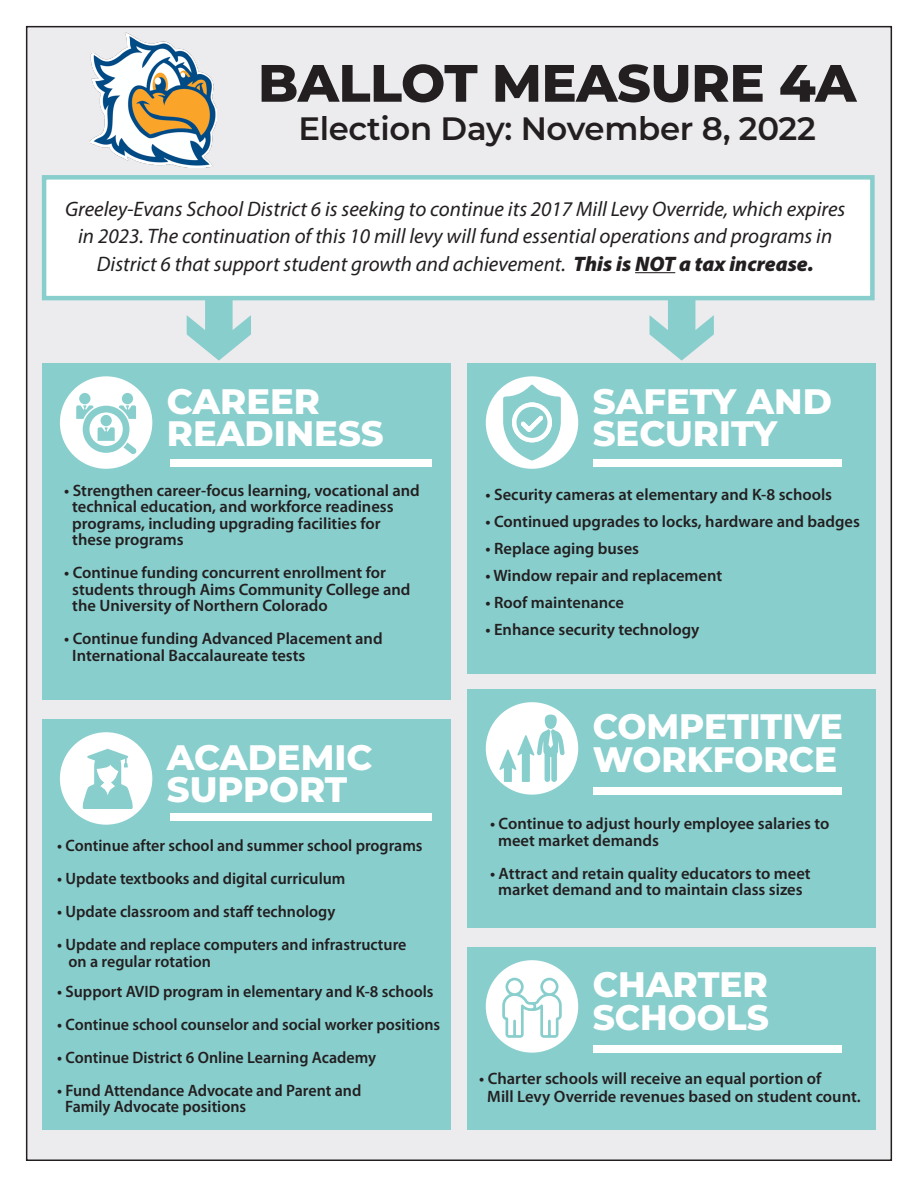
<style>
.page{position:relative;width:918px;height:1188px;background:#fff}
.page>*{position:absolute;margin:0;border:0;box-sizing:border-box;transform-origin:0 0}
.t1{font:800 52.5px "Montserrat";letter-spacing:-.01em;color:#231f20}
.t2{font:800 35.4px "Montserrat";color:#fff}
.t3{font:600 32.4px "Montserrat";letter-spacing:-.01em;color:#231f20}
.t4{font:italic 21px/27.3px "Myriad Pro";color:#231f20;text-align:center}
.t5{font:600 16.5px/16.5px "Myriad Pro";color:#231f20}
.s1{font-weight:900}
</style>
<div class="page">
<div style="left:27px;top:27px;width:864px;height:1133px;background:#ececee"></div>
<div style="left:42px;top:363px;width:408px;height:337px;background:#88cecd"></div>
<div style="left:60px;top:376px;width:92px;height:93px;background:#fff;border-radius:50%"></div>
<div style="left:122px;top:393px;width:11px;height:11px;background:#88cecd;border-radius:50%"></div>
<div style="left:79px;top:393px;width:11px;height:11px;background:#88cecd;border-radius:50%"></div>
<svg style="left:76px;top:405px;width:61px;height:49px"></svg>
<div style="left:42px;top:719px;width:408px;height:410px;background:#88cecd"></div>
<div style="left:468px;top:363px;width:408px;height:310px;background:#88cecd"></div>
<div style="left:486px;top:376px;width:92px;height:93px;background:#fff;border-radius:50%"></div>
<svg style="left:503px;top:385px;width:58px;height:75px"></svg>
<div style="left:468px;top:689px;width:408px;height:239px;background:#88cecd"></div>
<div style="left:468px;top:947px;width:408px;height:182px;background:#88cecd"></div>
<div style="left:486px;top:960px;width:92px;height:93px;background:#fff;border-radius:50%"></div>
<svg style="left:502px;top:978px;width:60px;height:60px"></svg>
<div style="left:486px;top:702px;width:92px;height:93px;background:#fff;border-radius:50%"></div>
<div style="left:545px;top:715px;width:12px;height:14px;background:#88cecd;border-radius:6px"></div>
<svg style="left:499px;top:729px;width:66px;height:53px"></svg>
<div style="left:60px;top:732px;width:92px;height:93px;background:#fff;border-radius:50%"></div>
<svg style="left:82px;top:749px;width:51px;height:60px"></svg>
<div style="left:170px;top:459px;width:261px;height:8px;background:#fff"></div>
<div style="left:170px;top:814px;width:261px;height:7px;background:#fff"></div>
<div style="left:593px;top:787px;width:248px;height:8px;background:#fff"></div>
<div style="left:593px;top:1045px;width:248px;height:7px;background:#fff"></div>
<div style="left:593px;top:459px;width:248px;height:8px;background:#fff"></div>
<svg style="left:187px;top:300px;width:64px;height:61px"></svg>
<svg style="left:650px;top:300px;width:64px;height:61px"></svg>
<div style="left:42px;top:175px;width:833px;height:125px;background:#fff;border:4px solid #88cecd"></div>
<hr style="left:635px;top:272px;width:40px;height:1px;background:#231f20">
<img style="left:90px;top:32px;width:127px;height:135px">
<p class="t1" style="left:258px;top:45px;width:600px">BALLOT MEASURE 4A</p>
<p class="t3" style="left:298px;top:106px;width:519px">Election Day: November 8, 2022</p>
<p class="t4" style="left:65px;top:195px;width:782px">Greeley-Evans School District 6 is seeking to continue its 2017 Mill Levy Override, which expires in 2023. The continuation of this 10 mill levy will fund essential operations and programs in<br>District 6 that support student growth and achievement. <span class="s1">This is NOT a tax increase.</span></p>
<p class="t2" style="left:167px;top:375px;width:155px">CAREER</p>
<p class="t2" style="left:167px;top:408px;width:218px">READINESS</p>
<p class="t5" style="left:72px;top:481px;width:349px;text-indent:-8px">• Strengthen career-focus learning, vocational and technical education, and workforce readiness programs, including upgrading facilities for these programs</p>
<p class="t5" style="left:72px;top:564px;width:340px;text-indent:-8px">• Continue funding concurrent enrollment for students through Aims Community College and the University of Northern Colorado</p>
<p class="t5" style="left:72px;top:630px;width:312px;text-indent:-8px">• Continue funding Advanced Placement and<br>International Baccalaureate tests</p>
<p class="t2" style="left:167px;top:731px;width:207px">ACADEMIC</p>
<p class="t2" style="left:167px;top:764px;width:182px">SUPPORT</p>
<p class="t5" style="left:57px;top:837px;width:367px">• Continue after school and summer school programs</p>
<p class="t5" style="left:57px;top:870px;width:290px">• Update textbooks and digital curriculum</p>
<p class="t5" style="left:57px;top:903px;width:280px">• Update classroom and staff technology</p>
<p class="t5" style="left:69px;top:936px;width:339px;text-indent:-11px">• Update and replace computers and infrastructure on a regular rotation</p>
<p class="t5" style="left:57px;top:983px;width:378px">• Support AVID program in elementary and K-8 schools</p>
<p class="t5" style="left:57px;top:1016px;width:385px">• Continue school counselor and social worker positions</p>
<p class="t5" style="left:57px;top:1049px;width:320px">• Continue District 6 Online Learning Academy</p>
<p class="t5" style="left:65px;top:1082px;width:298px;text-indent:-8px">• Fund Attendance Advocate and Parent and<br>Family Advocate positions</p>
<p class="t2" style="left:593px;top:375px;width:241px">SAFETY AND</p>
<p class="t2" style="left:593px;top:408px;width:186px">SECURITY</p>
<p class="t5" style="left:486px;top:486px;width:348px">• Security cameras at elementary and K-8 schools</p>
<p class="t5" style="left:486px;top:513px;width:376px">• Continued upgrades to locks, hardware and badges</p>
<p class="t5" style="left:486px;top:540px;width:155px">• Replace aging buses</p>
<p class="t5" style="left:486px;top:567px;width:238px">• Window repair and replacement</p>
<p class="t5" style="left:486px;top:594px;width:140px">• Roof maintenance</p>
<p class="t5" style="left:486px;top:621px;width:215px">• Enhance security technology</p>
<p class="t2" style="left:593px;top:701px;width:252px">COMPETITIVE</p>
<p class="t2" style="left:593px;top:734px;width:246px">WORKFORCE</p>
<p class="t5" style="left:498px;top:815px;width:333px;text-indent:-8px">• Continue to adjust hourly employee salaries to meet market demands</p>
<p class="t5" style="left:490px;top:865px;width:322px;text-align:center">• Attract and retain quality educators to meet market demand and to maintain class sizes</p>
<p class="t2" style="left:593px;top:959px;width:177px">CHARTER</p>
<p class="t2" style="left:593px;top:992px;width:178px">SCHOOLS</p>
<p class="t5" style="left:487px;top:1069px;width:375px;line-height:18px;text-indent:-8px">• Charter schools will receive an equal portion of<br>Mill Levy Override revenues based on student count.</p>
</div>
